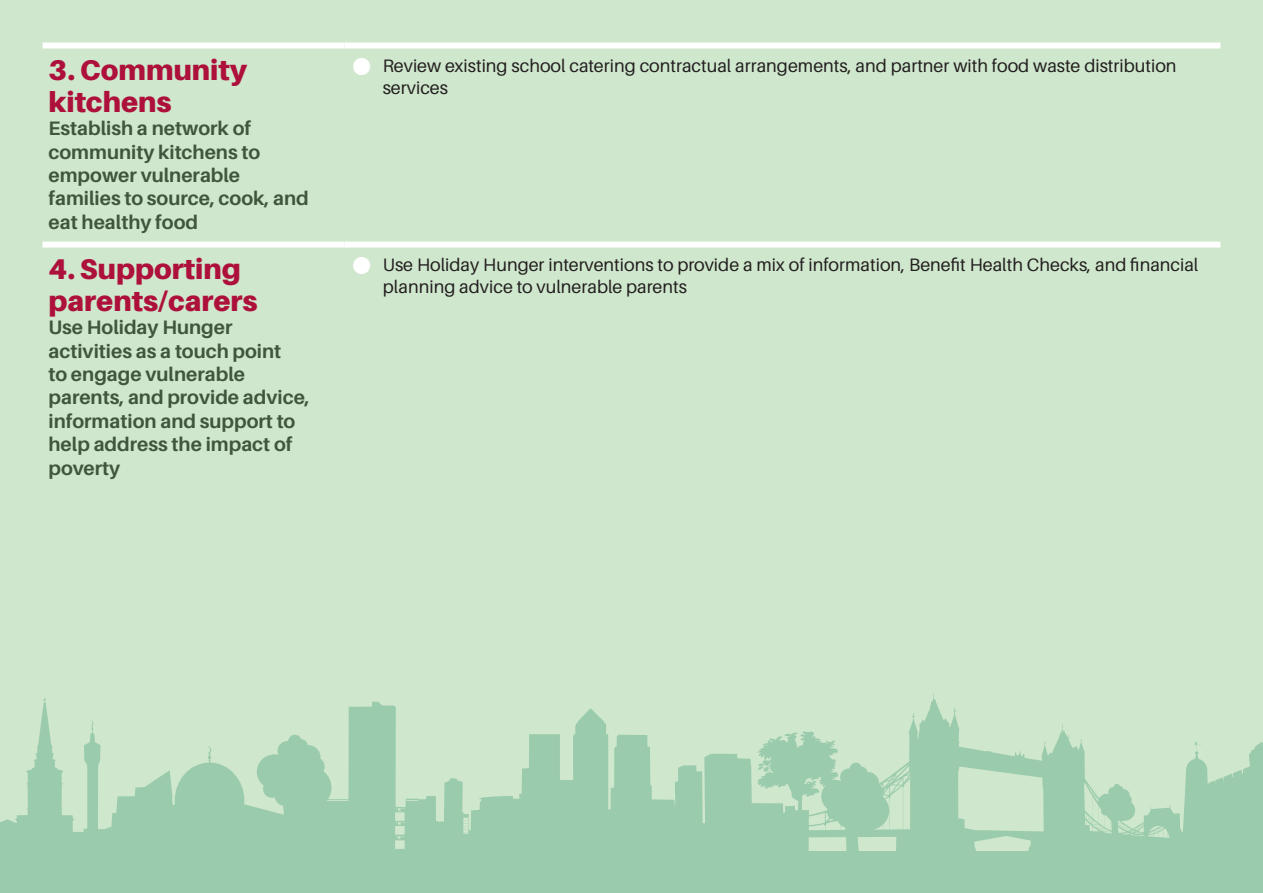
<style>
.page{position:relative;width:1263px;height:893px;background:#fff}
.page>*{position:absolute;margin:0;border:0;box-sizing:border-box;transform-origin:0 0}
.Subhead{font:900 28.5px/31.5px "Aileron";color:#ad103b}
.SUB3{font:700 19.5px/23.4px "Aileron";color:#40553d}
.t1{font:18px/21.6px "Aileron";color:#231f20}
</style>
<div class="page">
<div style="left:0;top:0;width:1263px;height:693px;background:#cfe7cc"></div>
<svg style="left:0;top:693px;width:1263px;height:200px;background:#b0d6b9"></svg>
<div style="left:43px;top:43px;width:301px;height:6px;background:#fff"></div>
<div style="left:344px;top:43px;width:876px;height:6px;background:#fff"></div>
<div style="left:43px;top:242px;width:301px;height:6px;background:#fff"></div>
<div style="left:344px;top:242px;width:876px;height:6px;background:#fff"></div>
<svg style="left:353px;top:58px;width:17px;height:17px"></svg>
<svg style="left:353px;top:257px;width:17px;height:17px"></svg>
<p class="Subhead" style="left:49px;top:54px;width:200px">3. Community kitchens</p>
<p class="SUB3" style="left:49px;top:117px;width:262px">Establish a network of community kitchens to empower vulnerable families to source, cook, and eat healthy food</p>
<p class="Subhead" style="left:49px;top:253px;width:211px">4. Supporting parents/carers</p>
<p class="SUB3" style="left:49px;top:316px;width:263px">Use Holiday Hunger activities as a touch point<br>to engage vulnerable parents, and provide advice, information and support to help address the impact of poverty</p>
<p class="t1" style="left:383px;top:55px;width:795px">Review existing school catering contractual arrangements, and partner with food waste distribution services</p>
<p class="t1" style="left:383px;top:254px;width:817px">Use Holiday Hunger interventions to provide a mix of information, Benefit Health Checks, and financial planning advice to vulnerable parents</p>
</div>
